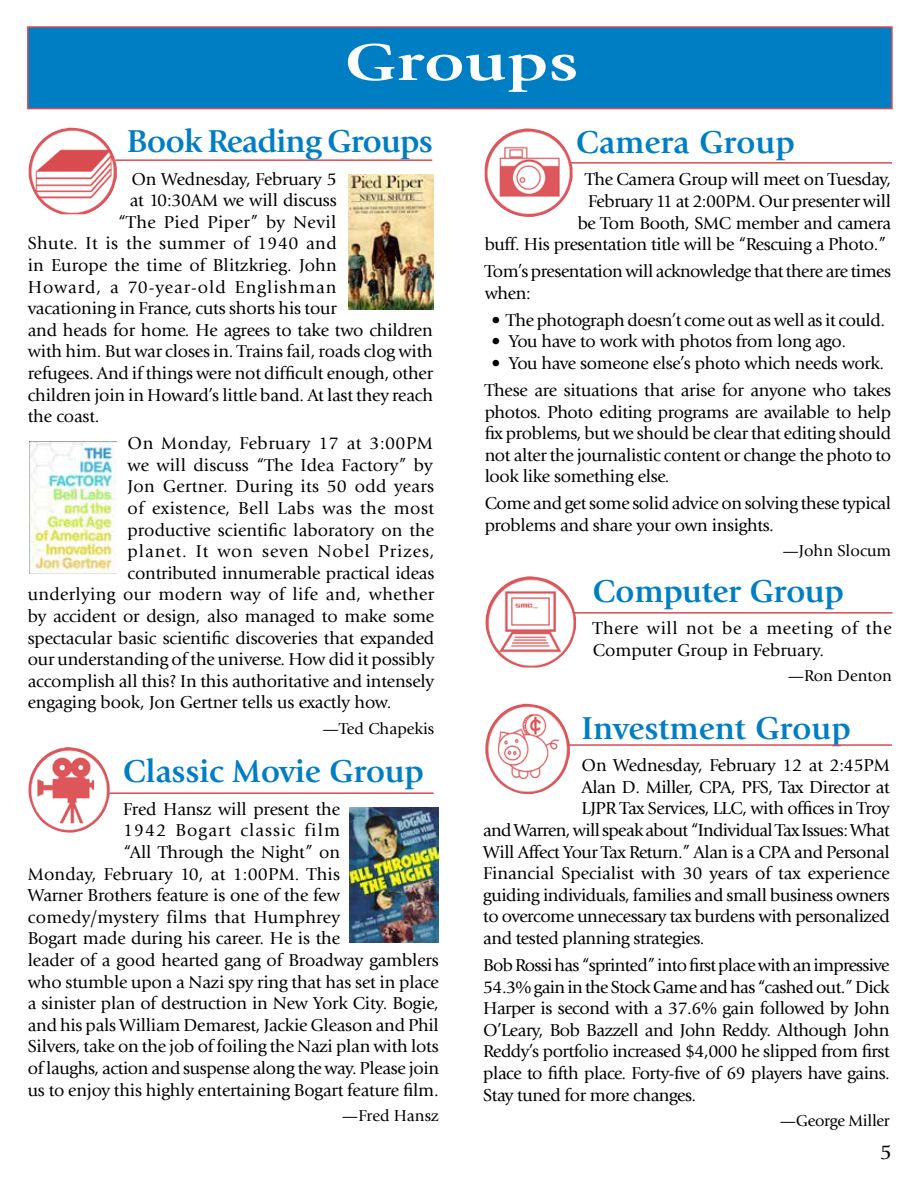
<style>
.page{position:relative;width:918px;height:1188px;background:#fff}
.page>*{position:absolute;margin:0;border:0;box-sizing:border-box;transform-origin:0 0}
.t1{font:700 54px "Giovanni";color:#fff;scale:1.3 1}
.t2{font:700 33px "Giovanni";letter-spacing:-.01em;color:#007ec4}
.t3{font:21px "Giovanni";color:#000}
.t4{font:18px/21.6px "Giovanni";letter-spacing:-.01em;color:#000;text-align:justify}
.t5{font:18px "Giovanni";letter-spacing:.02em;color:#000}
.t6{font:18px/21.6px "Giovanni";letter-spacing:.015em;color:#000}
.t7{font:18px "Giovanni";letter-spacing:.01em;color:#000}
.t8{font:18px "Giovanni";letter-spacing:.055em;color:#000}
.t9{font:18px "Giovanni";letter-spacing:-.035em;color:#000}
.t10{font:18px "Giovanni";letter-spacing:.025em;color:#000}
.t11{font:18px "Giovanni";letter-spacing:.03em;color:#000}
.t12{font:18px "Giovanni";letter-spacing:.06em;color:#000}
.t13{font:16.5px "Giovanni";color:#000}
.t14{font:16.5px "Giovanni";letter-spacing:-.02em;color:#000}
</style>
<div class="page">
<div style="left:27px;top:26px;width:866px;height:83px;background:#007ec4;border:2px solid #da4b50"></div>
<img style="left:485px;top:704px;width:85px;height:90px">
<hr style="left:569px;top:744px;width:323px;height:2px;background:#da4b50">
<img style="left:486px;top:576px;width:90px;height:92px">
<hr style="left:573px;top:612px;width:320px;height:2px;background:#da4b50">
<img style="left:485px;top:128px;width:88px;height:89px">
<hr style="left:571px;top:162px;width:321px;height:2px;background:#da4b50">
<img style="left:29px;top:128px;width:88px;height:86px">
<hr style="left:115px;top:159px;width:317px;height:2px;background:#da4b50">
<img style="left:29px;top:441px;width:87px;height:133px">
<img style="left:349px;top:175px;width:85px;height:135px">
<hr style="left:109px;top:792px;width:325px;height:2px;background:#da4b50">
<img style="left:29px;top:747px;width:81px;height:86px">
<img style="left:350px;top:808px;width:89px;height:135px">
<h1 class="t1" style="left:344px;top:31px;width:182px">Groups</h1>
<h2 class="t2" style="left:127px;top:122px;width:307px">Book Reading Groups</h2>
<p class="t4" style="left:131px;top:168px;width:207px">On Wednesday, February 5</p>
<p class="t4" style="left:130px;top:190px;width:208px">at 10:30AM we will discuss</p>
<p class="t10" style="left:118px;top:212px;width:220px">“The Pied Piper” by Nevil</p>
<p class="t5" style="left:28px;top:233px;width:310px">Shute. It is the summer of 1940 and</p>
<p class="t4" style="left:28px;top:254px;width:310px">in Europe the time of Blitzkrieg. John</p>
<p class="t8" style="left:28px;top:277px;width:310px">Howard, a 70-year-old Englishman</p>
<p class="t4" style="left:28px;top:298px;width:310px">vacationing in France, cuts shorts his tour</p>
<p class="t4" style="left:28px;top:319px;width:406px">and heads for home. He agrees to take two children</p>
<p class="t4" style="left:28px;top:341px;width:407px">with him. But war closes in. Trains fail, roads clog with</p>
<p class="t4" style="left:28px;top:362px;width:407px">refugees. And if things were not difficult enough, other</p>
<p class="t4" style="left:28px;top:384px;width:407px">children join in Howard’s little band. At last they reach</p>
<p class="t4" style="left:28px;top:406px;width:73px">the coast.</p>
<p class="t10" style="left:128px;top:433px;width:307px">On Monday, February 17 at 3:00PM</p>
<p class="t7" style="left:128px;top:455px;width:307px">we will discuss “The Idea Factory” by</p>
<p class="t5" style="left:128px;top:476px;width:308px">Jon Gertner. During its 50 odd years</p>
<p class="t11" style="left:128px;top:498px;width:308px">of existence, Bell Labs was the most</p>
<p class="t4" style="left:128px;top:519px;width:308px">productive scientific laboratory on the</p>
<p class="t8" style="left:128px;top:541px;width:308px">planet. It won seven Nobel Prizes,</p>
<p class="t4" style="left:128px;top:562px;width:308px">contributed innumerable practical ideas</p>
<p class="t5" style="left:28px;top:584px;width:408px">underlying our modern way of life and, whether</p>
<p class="t4" style="left:28px;top:605px;width:408px">by accident or design, also managed to make some</p>
<p class="t4" style="left:28px;top:627px;width:408px">spectacular basic scientific discoveries that expanded</p>
<p class="t4" style="left:28px;top:649px;width:408px">our understanding of the universe. How did it possibly</p>
<p class="t4" style="left:28px;top:670px;width:408px">accomplish all this? In this authoritative and intensely</p>
<p class="t4" style="left:28px;top:692px;width:365px">engaging book, Jon Gertner tells us exactly how.</p>
<p class="t13" style="left:323px;top:719px;width:113px">—Ted Chapekis</p>
<h2 class="t2" style="left:123px;top:752px;width:302px">Classic Movie Group</h2>
<p class="t4" style="left:123px;top:798px;width:218px">Fred Hansz will present the</p>
<p class="t12" style="left:123px;top:820px;width:218px">1942 Bogart classic film</p>
<p class="t4" style="left:123px;top:841px;width:218px">“All Through the Night” on</p>
<p class="t7" style="left:28px;top:864px;width:314px">Monday, February 10, at 1:00PM. This</p>
<p class="t4" style="left:28px;top:885px;width:314px">Warner Brothers feature is one of the few</p>
<p class="t6" style="left:28px;top:906px;width:314px">comedy/mystery films that Humphrey</p>
<p class="t4" style="left:28px;top:928px;width:314px">Bogart made during his career. He is the</p>
<p class="t4" style="left:28px;top:949px;width:412px">leader of a good hearted gang of Broadway gamblers</p>
<p class="t4" style="left:28px;top:971px;width:412px">who stumble upon a Nazi spy ring that has set in place</p>
<p class="t4" style="left:28px;top:993px;width:412px">a sinister plan of destruction in New York City. Bogie,</p>
<p class="t4" style="left:28px;top:1014px;width:413px">and his pals William Demarest, Jackie Gleason and Phil</p>
<p class="t4" style="left:28px;top:1036px;width:412px">Silvers, take on the job of foiling the Nazi plan with lots</p>
<p class="t4" style="left:28px;top:1057px;width:413px">of laughs, action and suspense along the way. Please join</p>
<p class="t4" style="left:28px;top:1079px;width:412px">us to enjoy this highly entertaining Bogart feature film.</p>
<p class="t13" style="left:342px;top:1106px;width:98px">—Fred Hansz</p>
<h2 class="t2" style="left:576px;top:123px;width:220px">Camera Group</h2>
<p class="t4" style="left:485px;top:169px;width:408px;text-align:right">The Camera Group will meet on Tuesday,<br>February 11 at 2:00PM. Our presenter will<br>be Tom Booth, SMC member and camera<br>buff. His presentation title will be “Rescuing a Photo.”</p>
<p class="t4" style="left:485px;top:261px;width:408px">Tom’s presentation will acknowledge that there are times when:</p>
<p class="t4" style="left:491px;top:309px;width:395px">• The photograph doesn’t come out as well as it could.</p>
<p class="t4" style="left:491px;top:331px;width:356px">• You have to work with photos from long ago.</p>
<p class="t4" style="left:485px;top:350px;width:408px;line-height:27px;text-align:center">• You have someone else’s photo which needs work.<br>These are situations that arise for anyone who takes</p>
<p class="t4" style="left:485px;top:401px;width:408px">photos. Photo editing programs are available to help fix problems, but we should be clear that editing should not alter the journalistic content or change the photo to look like something else.</p>
<p class="t4" style="left:485px;top:493px;width:408px">Come and get some solid advice on solving these typical problems and share your own insights.</p>
<p class="t13" style="left:782px;top:541px;width:110px">—John Slocum</p>
<h2 class="t2" style="left:593px;top:572px;width:253px">Computer Group</h2>
<p class="t6" style="left:593px;top:618px;width:300px">There will not be a meeting of the<br>Computer Group in February.</p>
<p class="t13" style="left:788px;top:667px;width:106px">—Ron Denton</p>
<h2 class="t2" style="left:582px;top:709px;width:271px">Investment Group</h2>
<p class="t4" style="left:582px;top:755px;width:310px">On Wednesday, February 12 at 2:45PM</p>
<p class="t4" style="left:582px;top:776px;width:310px">Alan D. Miller, CPA, PFS, Tax Director at</p>
<p class="t4" style="left:582px;top:798px;width:310px">LJPR Tax Services, LLC, with offices in Troy</p>
<p class="t9" style="left:483px;top:820px;width:408px">and Warren, will speak about “Individual Tax Issues: What</p>
<p class="t4" style="left:483px;top:841px;width:408px">Will Affect Your Tax Return.” Alan is a CPA and Personal</p>
<p class="t4" style="left:483px;top:863px;width:408px">Financial Specialist with 30 years of tax experience</p>
<p class="t4" style="left:483px;top:884px;width:408px">guiding individuals, families and small business owners</p>
<p class="t4" style="left:483px;top:906px;width:408px">to overcome unnecessary tax burdens with personalized</p>
<p class="t4" style="left:483px;top:927px;width:223px">and tested planning strategies.</p>
<p class="t4" style="left:483px;top:954px;width:408px">Bob Rossi has “sprinted” into first place with an impressive 54.3% gain in the Stock Game and has “cashed out.” Dick Harper is second with a 37.6% gain followed by John O’Leary, Bob Bazzell and John Reddy. Although John Reddy’s portfolio increased $4,000 he slipped from first place to fifth place. Forty-five of 69 players have gains.<br>Stay tuned for more changes.</p>
<p class="t14" style="left:780px;top:1111px;width:111px">—George Miller</p>
<p class="t3" style="left:880px;top:1140px;width:13px">5</p>
</div>
